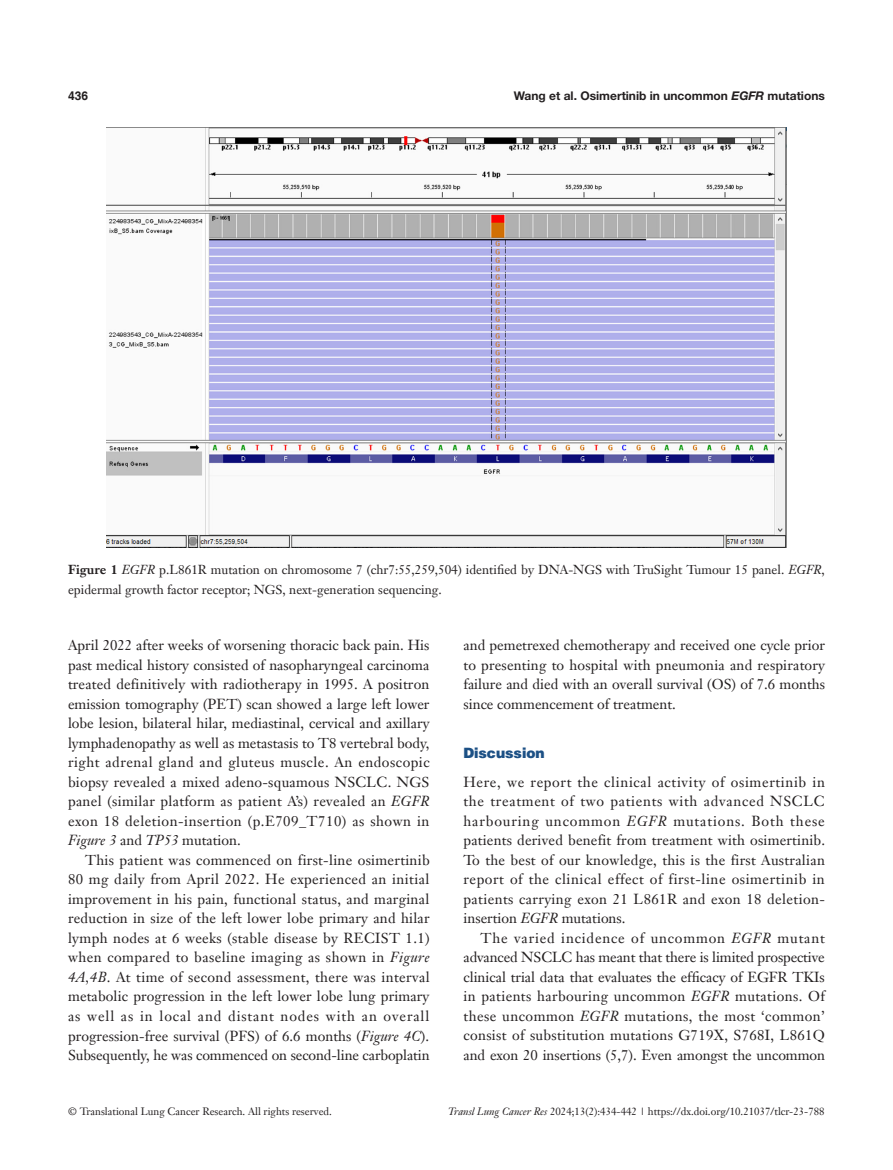
<style>
.page{position:relative;width:893px;height:1170px;background:#fff}
.page>*{position:absolute;margin:0;border:0;box-sizing:border-box;transform-origin:0 0}
.t1{font:14.25px/19.5px "Janson Text LT";color:#231f20;text-align:justify}
.t2{font:900 14.25px "Helvetica";color:#1c5085}
.t3{font:12.75px/19.5px "Janson Text LT";color:#231f20}
.t4{font:700 12px "Helvetica Neue LT Pro";color:#231f20}
.t5{font:700 12px "Helvetica";color:#231f20}
.t6{font:10.5px "Janson Text LT";color:#231f20}
.s1{font-style:italic}
.s2{font-weight:700}
</style>
<div class="page">
<img style="left:106px;top:128px;width:681px;height:420px">
<p class="t5" style="left:68px;top:88px;width:22px">436</p>
<p class="t4" style="left:514px;top:88px;width:313px">Wang et al. Osimertinib in uncommon <span class="s1">EGFR</span> mutations</p>
<p class="t3" style="left:68px;top:560px;width:758px"><span class="s2">Figure 1</span> <span class="s1">EGFR</span> p.L861R mutation on chromosome 7 (chr7:55,259,504) identified by DNA-NGS with TruSight Tumour 15 panel. <span class="s1">EGFR</span>, epidermal growth factor receptor; NGS, next-generation sequencing.</p>
<p class="t1" style="left:68px;top:635px;width:363px">April 2022 after weeks of worsening thoracic back pain. His past medical history consisted of nasopharyngeal carcinoma treated definitively with radiotherapy in 1995. A positron emission tomography (PET) scan showed a large left lower lobe lesion, bilateral hilar, mediastinal, cervical and axillary lymphadenopathy as well as metastasis to T8 vertebral body, right adrenal gland and gluteus muscle. An endoscopic biopsy revealed a mixed adeno-squamous NSCLC. NGS panel (similar platform as patient A’s) revealed an <span class="s1">EGFR </span>exon 18 deletion-insertion (p.E709_T710) as shown in <span class="s1">Figure 3</span> and <span class="s1">TP53</span> mutation.</p>
<p class="t1" style="left:68px;top:850px;width:363px;text-indent:17px">This patient was commenced on first-line osimertinib 80 mg daily from April 2022. He experienced an initial improvement in his pain, functional status, and marginal reduction in size of the left lower lobe primary and hilar lymph nodes at 6 weeks (stable disease by RECIST 1.1) when compared to baseline imaging as shown in <span class="s1">Figure 4A,4B</span>. At time of second assessment, there was interval metabolic progression in the left lower lobe lung primary as well as in local and distant nodes with an overall progression-free survival (PFS) of 6.6 months (<span class="s1">Figure 4C</span>).<br>Subsequently, he was commenced on second-line carboplatin</p>
<p class="t1" style="left:463px;top:635px;width:363px">and pemetrexed chemotherapy and received one cycle prior to presenting to hospital with pneumonia and respiratory failure and died with an overall survival (OS) of 7.6 months since commencement of treatment.</p>
<p class="t2" style="left:463px;top:743px;width:83px">Discussion</p>
<p class="t1" style="left:463px;top:772px;width:363px">Here, we report the clinical activity of osimertinib in the treatment of two patients with advanced NSCLC harbouring uncommon <span class="s1">EGFR</span> mutations. Both these patients derived benefit from treatment with osimertinib.<br>To the best of our knowledge, this is the first Australian report of the clinical effect of first-line osimertinib in patients carrying exon 21 L861R and exon 18 deletion&shy;insertion <span class="s1">EGFR</span> mutations.</p>
<p class="t1" style="left:463px;top:928px;width:363px;text-indent:17px">The varied incidence of uncommon <span class="s1">EGFR</span> mutant advanced NSCLC has meant that there is limited prospective clinical trial data that evaluates the efficacy of EGFR TKIs in patients harbouring uncommon <span class="s1">EGFR</span> mutations. Of these uncommon <span class="s1">EGFR</span> mutations, the most ‘common’ consist of substitution mutations G719X, S768I, L861Q and exon 20 insertions (5,7). Even amongst the uncommon</p>
<p class="t6" style="left:68px;top:1104px;width:265px">© Translational Lung Cancer Research. All rights reserved.</p>
<p class="t6" style="left:448px;top:1104px;width:378px"><span class="s1">Transl Lung Cancer Res</span> 2024;13(2):434-442 | https://dx.doi.org/10.21037/tlcr-23-788</p>
</div>
